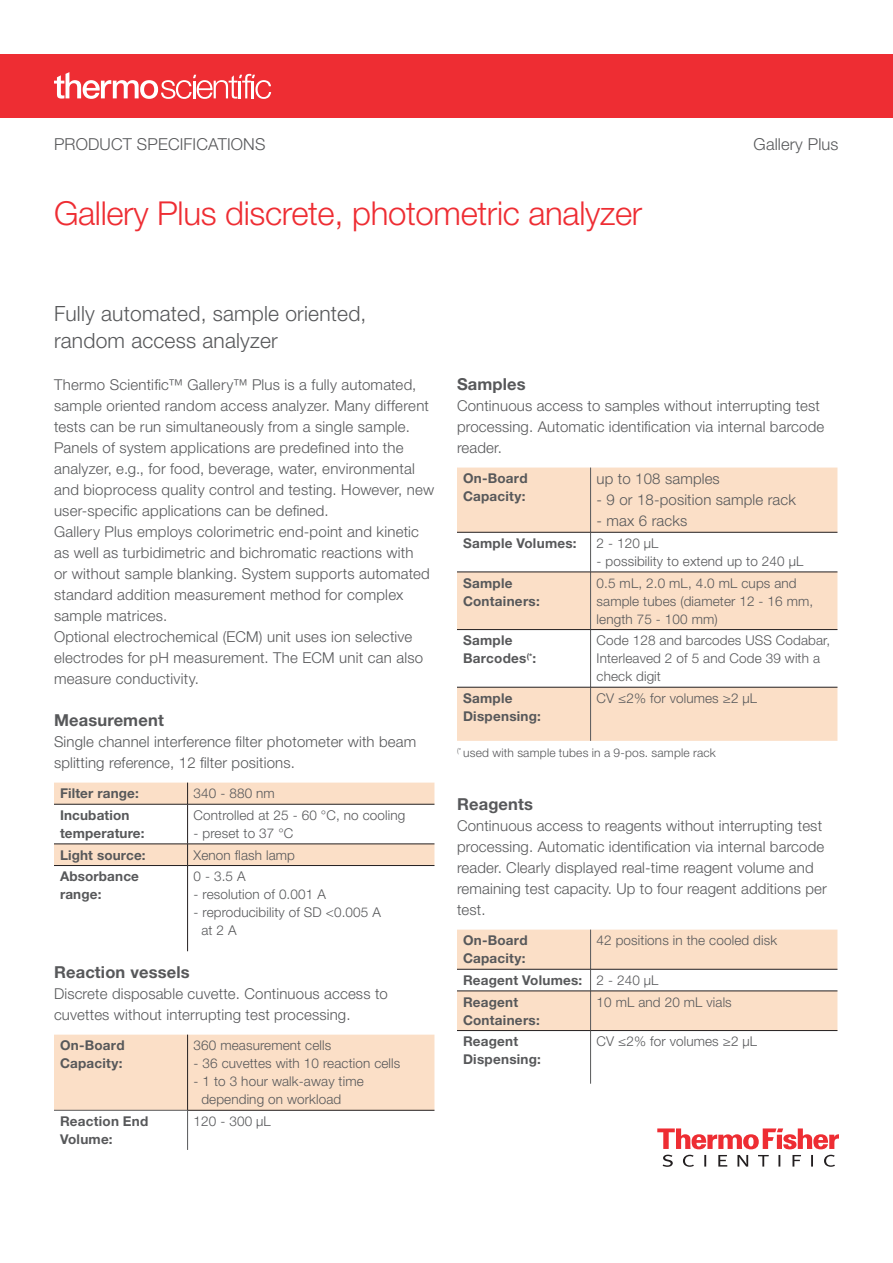
<style>
.page{position:relative;width:893px;height:1263px;background:#fff}
.page>*{position:absolute;margin:0;border:0;box-sizing:border-box;transform-origin:0 0}
.t1{font:300 33px "Helvetica Neue LT Std";letter-spacing:-.01em;color:#ee2d33}
.t2{font:300 21px/27px "Helvetica Neue LT Std";letter-spacing:.01em;color:#57585a}
.t3{font:700 16.5px "Helvetica Neue LT Std";letter-spacing:.01em;color:#57585a}
.t4{font:300 16.5px "Helvetica Neue LT Std";letter-spacing:.01em;color:#57585a}
.t5{font:300 15px/21px "Helvetica Neue LT Std";letter-spacing:.01em;color:#57585a}
.t6{font:300 13.5px/18px "Helvetica Neue LT Std";letter-spacing:.01em;color:#57585a}
.t7{font:700 13.5px/18px "Helvetica Neue LT Std";letter-spacing:.015em;color:#57585a}
.t8{font:300 12px "Helvetica Neue LT Std";letter-spacing:.015em;color:#57585a}
.s1{font-weight:300}
</style>
<div class="page">
<svg style="left:457px;top:468px;width:380px;height:273px;fill:#fbdfc7"></svg>
<hr style="left:590px;top:468px;width:1px;height:64px;background:#57585a">
<hr style="left:590px;top:532px;width:1px;height:40px;background:#57585a">
<hr style="left:590px;top:572px;width:1px;height:57px;background:#57585a">
<hr style="left:590px;top:630px;width:1px;height:57px;background:#57585a">
<hr style="left:590px;top:687px;width:1px;height:54px;background:#57585a">
<hr style="left:457px;top:532px;width:134px;height:1px;background:#231f20">
<hr style="left:591px;top:532px;width:246px;height:1px;background:#231f20">
<hr style="left:457px;top:572px;width:134px;height:1px;background:#231f20">
<hr style="left:591px;top:572px;width:246px;height:1px;background:#231f20">
<hr style="left:457px;top:629px;width:134px;height:1px;background:#231f20">
<hr style="left:591px;top:629px;width:246px;height:1px;background:#231f20">
<hr style="left:457px;top:687px;width:134px;height:1px;background:#231f20">
<hr style="left:591px;top:687px;width:246px;height:1px;background:#231f20">
<svg style="left:457px;top:930px;width:380px;height:100px"></svg>
<hr style="left:590px;top:991px;width:1px;height:39px;background:#57585a">
<hr style="left:590px;top:1031px;width:1px;height:53px;background:#57585a">
<hr style="left:457px;top:969px;width:134px;height:1px;background:#231f20">
<hr style="left:591px;top:969px;width:246px;height:1px;background:#231f20">
<hr style="left:457px;top:991px;width:134px;height:1px;background:#231f20">
<hr style="left:591px;top:991px;width:246px;height:1px;background:#231f20">
<hr style="left:457px;top:1030px;width:134px;height:1px;background:#231f20">
<hr style="left:591px;top:1030px;width:246px;height:1px;background:#231f20">
<svg style="left:54px;top:783px;width:380px;height:82px"></svg>
<hr style="left:187px;top:866px;width:1px;height:85px;background:#231f20">
<hr style="left:54px;top:804px;width:134px;height:1px;background:#231f20">
<hr style="left:188px;top:804px;width:246px;height:1px;background:#231f20">
<hr style="left:54px;top:844px;width:134px;height:1px;background:#231f20">
<hr style="left:188px;top:844px;width:246px;height:1px;background:#231f20">
<hr style="left:54px;top:865px;width:134px;height:1px;background:#231f20">
<hr style="left:188px;top:865px;width:246px;height:1px;background:#231f20">
<div style="left:54px;top:1035px;width:380px;height:75px;background:#fbdfc7"></div>
<hr style="left:187px;top:1035px;width:1px;height:75px;background:#231f20">
<hr style="left:187px;top:1110px;width:247px;height:1px;background:#231f20">
<hr style="left:54px;top:1110px;width:134px;height:1px;background:#57585a">
<hr style="left:187px;top:1110px;width:1px;height:40px;background:#57585a">
<svg style="left:657px;top:1128px;width:182px;height:21px"></svg>
<svg style="left:663px;top:1155px;width:172px;height:12px"></svg>
<div style="left:0;top:54px;width:893px;height:63px;background:#ee2d33"></div>
<svg style="left:54px;top:72px;width:217px;height:27px"></svg>
<p class="t4" style="left:54px;top:134px;width:213px">PRODUCT SPECIFICATIONS</p>
<p class="t4" style="left:754px;top:134px;width:86px">Gallery Plus</p>
<h1 class="t1" style="left:54px;top:193px;width:590px">Gallery Plus discrete, photometric analyzer</h1>
<h2 class="t2" style="left:54px;top:300px;width:314px">Fully automated, sample oriented, random access analyzer</h2>
<p class="t5" style="left:54px;top:374px;width:382px">Thermo Scientific™ Gallery™ Plus is a fully automated, sample oriented random access analyzer. Many different tests can be run simultaneously from a single sample.<br>Panels of system applications are predefined into the analyzer, e.g., for food, beverage, water, environmental and bioprocess quality control and testing. However, new user-specific applications can be defined.<br>Gallery Plus employs colorimetric end-point and kinetic as well as turbidimetric and bichromatic reactions with<br>or without sample blanking. System supports automated standard addition measurement method for complex sample matrices.<br>Optional electrochemical (ECM) unit uses ion selective electrodes for pH measurement. The ECM unit can also measure conductivity.</p>
<p class="t3" style="left:54px;top:710px;width:111px">Measurement</p>
<p class="t5" style="left:54px;top:731px;width:364px">Single channel interference filter photometer with beam splitting reference, 12 filter positions.</p>
<p class="t7" style="left:60px;top:784px;width:80px">Filter range:</p>
<p class="t6" style="left:194px;top:784px;width:83px">340 - 880 nm</p>
<p class="t7" style="left:60px;top:806px;width:86px">Incubation temperature:</p>
<p class="t6" style="left:194px;top:806px;width:213px">Controlled at 25 - 60 °C, no cooling</p>
<p class="t6" style="left:194px;top:824px;width:101px">- preset to 37 °C</p>
<p class="t7" style="left:60px;top:845px;width:87px">Light source:</p>
<p class="t6" style="left:194px;top:845px;width:103px">Xenon flash lamp</p>
<p class="t7" style="left:60px;top:867px;width:80px">Absorbance range:</p>
<p class="t6" style="left:194px;top:867px;width:54px">0 - 3.5 A</p>
<p class="t6" style="left:194px;top:885px;width:134px">- resolution of 0.001 A</p>
<p class="t6" style="left:201px;top:903px;width:181px;text-indent:-8px">- reproducibility of SD &lt;0.005 A at 2 A</p>
<p class="t3" style="left:54px;top:962px;width:137px">Reaction vessels</p>
<p class="t5" style="left:54px;top:983px;width:335px">Discrete disposable cuvette. Continuous access to cuvettes without interrupting test processing.</p>
<p class="t7" style="left:60px;top:1036px;width:66px">On-Board<br>Capacity:</p>
<p class="t6" style="left:194px;top:1036px;width:139px">360 measurement cells</p>
<p class="t6" style="left:194px;top:1054px;width:208px">- 36 cuvettes with 10 reaction cells</p>
<p class="t6" style="left:201px;top:1072px;width:164px;text-indent:-8px">- 1 to 3 hour walk-away time depending on workload</p>
<p class="t7" style="left:60px;top:1112px;width:90px">Reaction End<br>Volume:</p>
<p class="t6" style="left:194px;top:1112px;width:79px">120 - 300 µL</p>
<p class="t3" style="left:457px;top:374px;width:70px">Samples</p>
<p class="t5" style="left:457px;top:395px;width:369px">Continuous access to samples without interrupting test processing. Automatic identification via internal barcode reader.</p>
<p class="t7" style="left:463px;top:469px;width:66px">On-Board<br>Capacity:</p>
<p class="t5" style="left:597px;top:468px;width:125px">up to 108 samples</p>
<p class="t5" style="left:597px;top:489px;width:201px">- 9 or 18-position sample rack</p>
<p class="t5" style="left:597px;top:510px;width:92px">- max 6 racks</p>
<p class="t7" style="left:463px;top:534px;width:115px">Sample Volumes:</p>
<p class="t6" style="left:597px;top:534px;width:63px">2 - 120 µL</p>
<p class="t6" style="left:597px;top:552px;width:208px">- possibility to extend up to 240 µL</p>
<p class="t7" style="left:463px;top:573px;width:78px">Sample<br>Containers:</p>
<p class="t6" style="left:597px;top:573px;width:218px">0.5 mL, 2.0 mL, 4.0 mL cups and sample tubes (diameter 12 - 16 mm, length 75 - 100 mm)</p>
<p class="t7" style="left:463px;top:631px;width:75px">Sample<br>Barcodes<sup>(*</sup>:</p>
<p class="t6" style="left:597px;top:631px;width:235px">Code 128 and barcodes USS Codabar,<br>Interleaved 2 of 5 and Code 39 with a check digit</p>
<p class="t7" style="left:463px;top:689px;width:80px">Sample<br>Dispensing:</p>
<p class="t6" style="left:597px;top:689px;width:162px">CV ≤2% for volumes ≥2 µL</p>
<p class="t8" style="left:457px;top:745px;width:260px"><sup>(*</sup> used with sample tubes in a 9-pos. sample rack</p>
<p class="t3" style="left:457px;top:794px;width:78px">Reagents</p>
<p class="t5" style="left:457px;top:815px;width:371px">Continuous access to reagents without interrupting test processing. Automatic identification via internal barcode reader. Clearly displayed real-time reagent volume and remaining test capacity. Up to four reagent additions per test.</p>
<p class="t7" style="left:463px;top:931px;width:66px">On-Board<br>Capacity:</p>
<p class="t6" style="left:597px;top:931px;width:182px">42 positions in the cooled disk</p>
<p class="t7" style="left:463px;top:969px;width:197px;line-height:21.6px">Reagent Volumes: <span class="s1">2 - 240 µL<br></span>Reagent</p>
<p class="t7" style="left:463px;top:1010px;width:78px">Containers:</p>
<p class="t6" style="left:597px;top:992px;width:137px">10 mL and 20 mL vials</p>
<p class="t7" style="left:463px;top:1032px;width:80px">Reagent<br>Dispensing:</p>
<p class="t6" style="left:597px;top:1032px;width:162px">CV ≤2% for volumes ≥2 µL</p>
</div>
